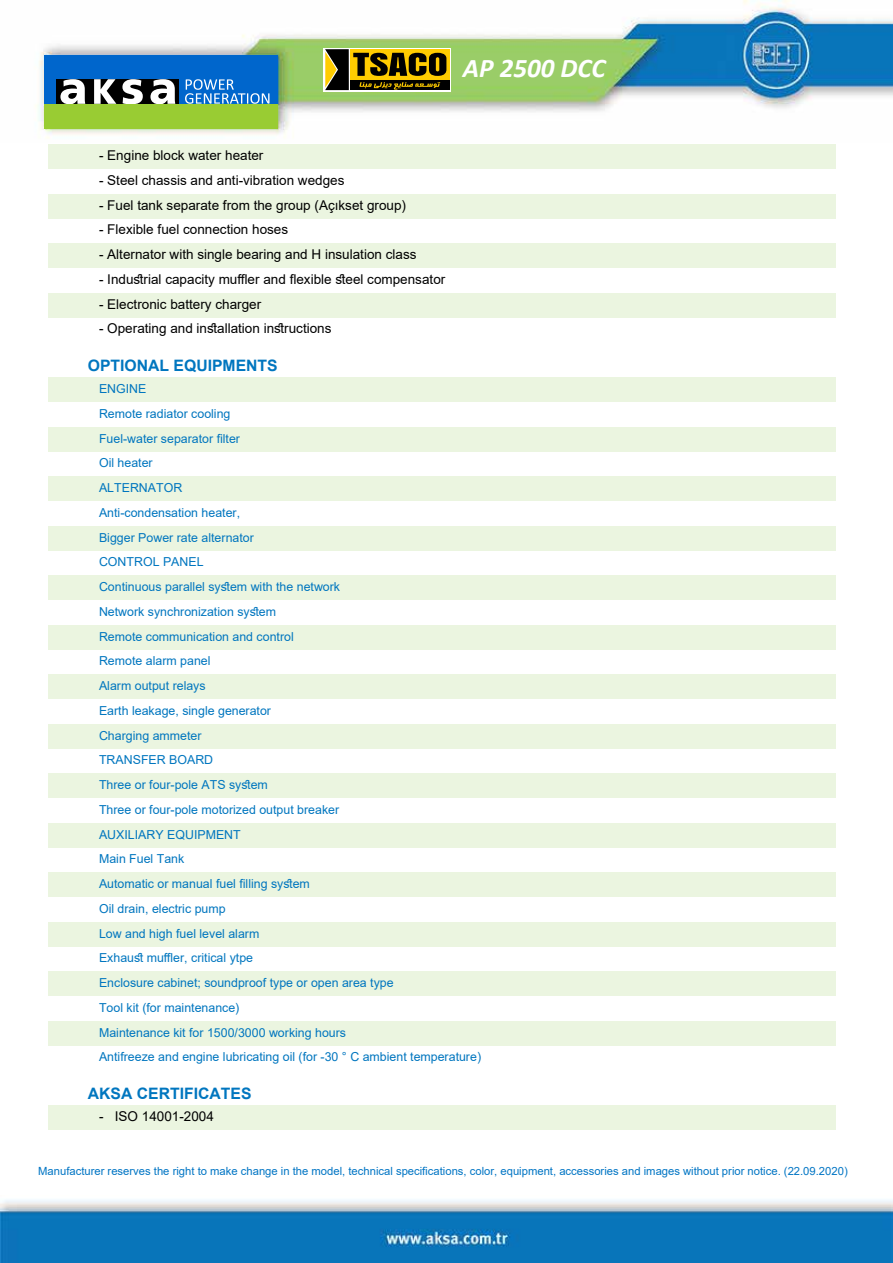
<style>
.page{position:relative;width:893px;height:1263px;background:#fff}
.page>*{position:absolute;margin:0;border:0;box-sizing:border-box;transform-origin:0 0}
.t1{font:italic 700 27px "Calibri";color:#fff}
.t2{font:700 15.75px "Arial";color:#0076bf}
.t3{font:13.5px "Arial";color:#000}
.t4{font:12.3px/24.8px "Arial";color:#0076bf}
.t5{font:11.25px "Arial";color:#0075c4}
</style>
<div class="page">
<img style="left:36px;top:0;width:856px;height:138px">
<img style="left:0;top:1200px;width:892px;height:63px">
<div style="left:48px;top:144px;width:788px;height:25px;background:#ebf5e0"></div>
<div style="left:48px;top:194px;width:788px;height:25px;background:#ebf5e0"></div>
<div style="left:48px;top:243px;width:788px;height:25px;background:#ebf5e0"></div>
<div style="left:48px;top:293px;width:788px;height:25px;background:#ebf5e0"></div>
<div style="left:48px;top:377px;width:788px;height:25px;background:#ebf5e0"></div>
<div style="left:48px;top:427px;width:788px;height:25px;background:#ebf5e0"></div>
<div style="left:48px;top:476px;width:788px;height:25px;background:#ebf5e0"></div>
<div style="left:48px;top:526px;width:788px;height:25px;background:#ebf5e0"></div>
<div style="left:48px;top:575px;width:788px;height:25px;background:#ebf5e0"></div>
<div style="left:48px;top:625px;width:788px;height:25px;background:#ebf5e0"></div>
<div style="left:48px;top:674px;width:788px;height:25px;background:#ebf5e0"></div>
<div style="left:48px;top:724px;width:788px;height:25px;background:#ebf5e0"></div>
<div style="left:48px;top:773px;width:788px;height:25px;background:#ebf5e0"></div>
<div style="left:48px;top:823px;width:788px;height:25px;background:#ebf5e0"></div>
<div style="left:48px;top:872px;width:788px;height:25px;background:#ebf5e0"></div>
<div style="left:48px;top:922px;width:788px;height:25px;background:#ebf5e0"></div>
<div style="left:48px;top:971px;width:788px;height:25px;background:#ebf5e0"></div>
<div style="left:48px;top:1021px;width:788px;height:25px;background:#ebf5e0"></div>
<div style="left:48px;top:1105px;width:788px;height:25px;background:#ebf5e0"></div>
<svg style="left:323px;top:48px;width:128px;height:44px"></svg>
<svg style="left:446px;top:49px;width:4px;height:30px"></svg>
<div style="left:350px;top:81px;width:100px;height:9px;background:#000"></div>
<svg style="left:325px;top:49px;width:121px;height:41px;background:#695505"></svg>
<div style="left:44px;top:104px;width:234px;height:24px;background:#9c3"></div>
<div style="left:44px;top:55px;width:234px;height:49px;background:#06c"></div>
<div style="left:57px;top:79px;width:122px;height:25px;background:#000"></div>
<svg style="left:60px;top:79px;width:25px;height:25px"></svg>
<svg style="left:150px;top:79px;width:25px;height:25px"></svg>
<svg style="left:122px;top:79px;width:21px;height:25px"></svg>
<svg style="left:94px;top:79px;width:22px;height:25px"></svg>
<svg style="left:185px;top:79px;width:84px;height:25px"></svg>
<h1 class="t1" style="left:463px;top:49px;width:144px">AP 2500 DCC</h1>
<p class="t3" style="left:99px;top:146px;width:166px">- Engine block water heater</p>
<p class="t3" style="left:99px;top:171px;width:247px">- Steel chassis and anti-vibration wedges</p>
<p class="t3" style="left:99px;top:196px;width:308px">- Fuel tank separate from the group (Açıkset group)</p>
<p class="t3" style="left:99px;top:220px;width:191px">- Flexible fuel connection hoses</p>
<p class="t3" style="left:99px;top:245px;width:319px">- Alternator with single bearing and H insulation class</p>
<p class="t3" style="left:99px;top:270px;width:348px">- Industrial capacity muffler and flexible steel compensator</p>
<p class="t3" style="left:99px;top:295px;width:164px">- Electronic battery charger</p>
<p class="t3" style="left:99px;top:319px;width:234px">- Operating and installation instructions</p>
<p class="t2" style="left:88px;top:354px;width:191px">OPTIONAL EQUIPMENTS</p>
<p class="t4" style="left:99px;top:376px;width:383px">ENGINE<br>Remote radiator cooling<br>Fuel-water separator filter<br>Oil heater<br>ALTERNATOR<br>Anti-condensation heater,<br>Bigger Power rate alternator<br>CONTROL PANEL<br>Continuous parallel system with the network<br>Network synchronization system<br>Remote communication and control<br>Remote alarm panel<br>Alarm output relays<br>Earth leakage, single generator<br>Charging ammeter<br>TRANSFER BOARD<br>Three or four-pole ATS system<br>Three or four-pole motorized output breaker<br>AUXILIARY EQUIPMENT<br>Main Fuel Tank<br>Automatic or manual fuel filling system<br>Oil drain, electric pump<br>Low and high fuel level alarm<br>Exhaust muffler, critical ytpe<br>Enclosure cabinet; soundproof type or open area type<br>Tool kit (for maintenance)<br>Maintenance kit for 1500/3000 working hours<br>Antifreeze and engine lubricating oil (for -30 ° C ambient temperature)</p>
<p class="t2" style="left:88px;top:1082px;width:165px">AKSA CERTIFICATES</p>
<p class="t3" style="left:99px;top:1107px;width:116px">- ISO 14001-2004</p>
<p class="t5" style="left:38px;top:1163px;width:811px">Manufacturer reserves the right to make change in the model, technical specifications, color, equipment, accessories and images without prior notice. (22.09.2020)</p>
</div>
